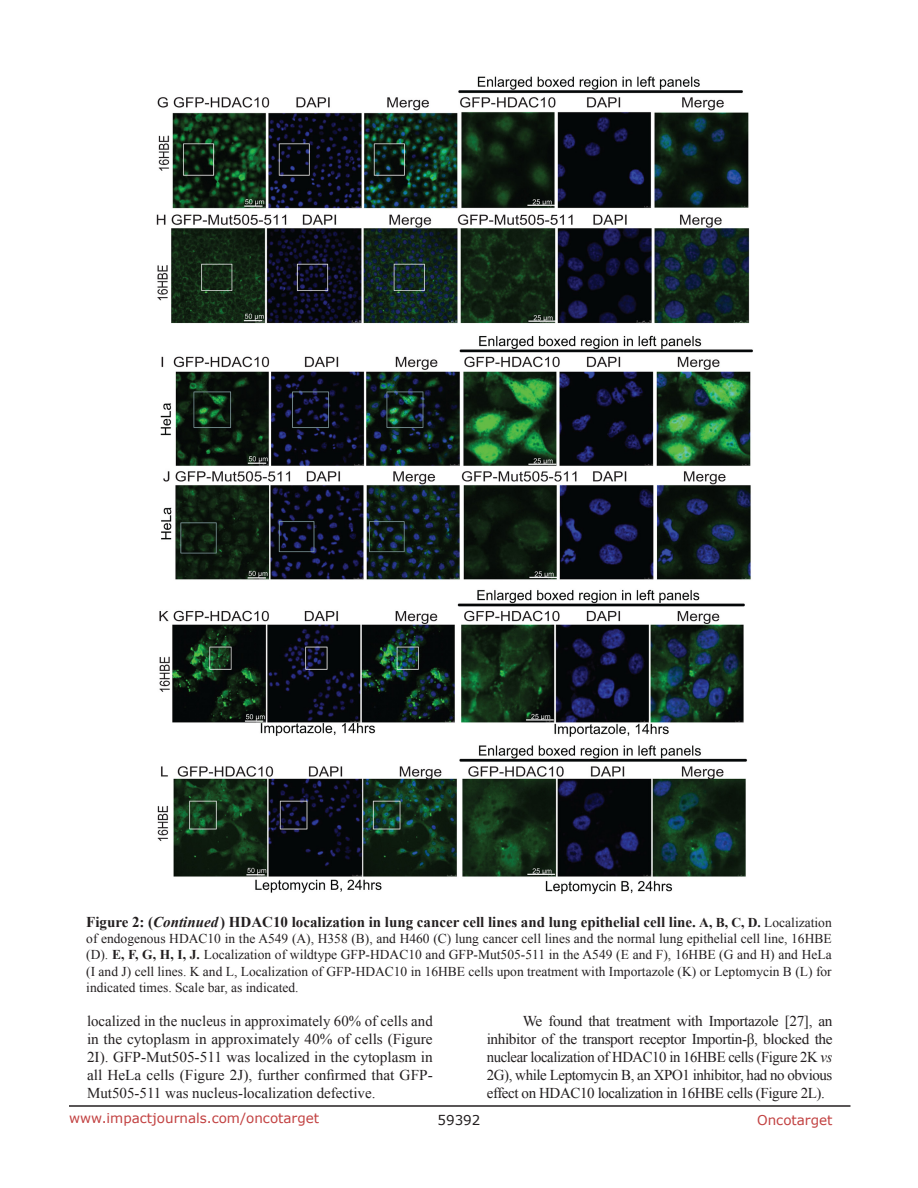
<style>
.page{position:relative;width:918px;height:1188px;background:#fff}
.page>*{position:absolute;margin:0;border:0;box-sizing:border-box;transform-origin:0 0}
.BodyText{font:15px/18px "Times New Roman";letter-spacing:-.025em;color:#231f20;text-align:justify}
.figuretext{font:700 15px "Times New Roman";color:#231f20}
.figuretext-2{font:13.5px/16.2px "Times New Roman";color:#231f20;text-align:justify}
.t1{font:13.5px "Verdana";color:#c24141}
.t2{font:13.5px "Verdana";color:#231f20}
.s1{font-style:italic}
.s2{font-size:13.5px}
.s3{font-weight:400;font-size:13.5px}
.s4{font-weight:700}
</style>
<div class="page">
<hr style="left:69px;top:1105px;width:781px;height:2px;background:#231f20">
<img style="left:156px;top:76px;width:597px;height:819px">
<p class="figuretext" style="left:86px;top:912px;width:747px">Figure 2: (<span class="s1">Continued</span>) HDAC10 localization in lung cancer cell lines and lung epithelial cell line. <span class="s2">A, B, C, D.</span> <span class="s3">Localization</span></p>
<p class="figuretext-2" style="left:86px;top:930px;width:747px">of endogenous HDAC10 in the A549 (A), H358 (B), and H460 (C) lung cancer cell lines and the normal lung epithelial cell line, 16HBE (D). <span class="s4">E, F, G, H, I, J.</span> Localization of wildtype GFP-HDAC10 and GFP-Mut505-511 in the A549 (E and F), 16HBE (G and H) and HeLa (I and J) cell lines. K and L, Localization of GFP-HDAC10 in 16HBE cells upon treatment with Importazole (K) or Leptomycin B (L) for indicated times. Scale bar, as indicated.</p>
<p class="BodyText" style="left:87px;top:1012px;width:347px">localized in the nucleus in approximately 60% of cells and in the cytoplasm in approximately 40% of cells (Figure 2I). GFP-Mut505-511 was localized in the cytoplasm in all HeLa cells (Figure 2J), further confirmed that GFP-Mut505-511 was nucleus-localization defective.</p>
<p class="BodyText" style="left:487px;top:1012px;width:347px;text-indent:36px">We found that treatment with Importazole [27], an inhibitor of the transport receptor Importin-β, blocked the nuclear localization of HDAC10 in 16HBE cells (Figure 2K <span class="s1">vs </span>2G), while Leptomycin B, an XPO1 inhibitor, had no obvious effect on HDAC10 localization in 16HBE cells (Figure 2L).</p>
<p class="t1" style="left:69px;top:1109px;width:252px">www.impactjournals.com/oncotarget</p>
<p class="t2" style="left:438px;top:1111px;width:44px">59392</p>
<p class="t1" style="left:757px;top:1111px;width:77px">Oncotarget</p>
</div>
